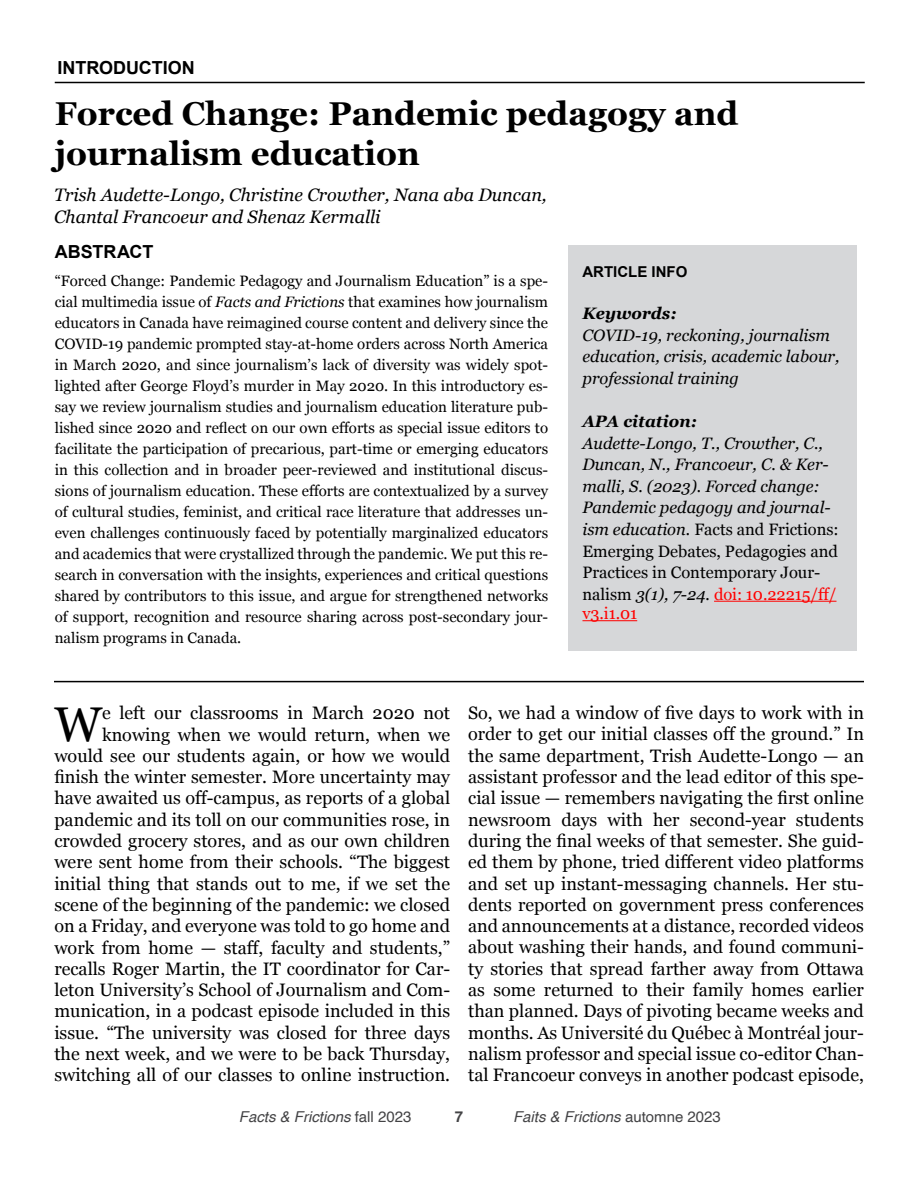
<style>
.page{position:relative;width:918px;height:1188px;background:#fff}
.page>*{position:absolute;margin:0;border:0;box-sizing:border-box;transform-origin:0 0}
.t1{font:48.75px "Georgia";color:#000}
.t2{font:700 33px/39.6px "Georgia";color:#000}
.t3{font:18px/21.3px "Georgia";color:#000;text-align:right}
.t4{font:italic 18px/21.6px "Georgia";color:#000}
.t5{font:700 18px "Arial";letter-spacing:-.005em;color:#000}
.t6{font:italic 16.5px/21.6px "Georgia";color:#000}
.t7{font:italic 700 16.5px "Georgia";color:#000}
.t8{font:16.5px "Georgia";color:#f00}
.t9{font:15px/21px "Georgia";color:#000;text-align:justify}
.t10{font:italic 15px "Helvetica";color:#434345}
.t11{font:700 15px "Arial";color:#000}
.t12{font:700 15px "Helvetica";color:#434345}
.s1{font-style:italic}
.s2{font-style:normal}
.s3{font-style:normal;color:#f00}
</style>
<div class="page">
<div style="left:568px;top:245px;width:288px;height:406px;background:#d6d7d9"></div>
<hr style="left:714px;top:601px;width:122px;height:1px;background:#f00">
<hr style="left:582px;top:620px;width:55px;height:1px;background:#f00">
<hr style="left:55px;top:82px;width:810px;height:1px;background:#000">
<hr style="left:54px;top:681px;width:810px;height:1px;background:#000">
<p class="t5" style="left:58px;top:56px;width:139px">INTRODUCTION</p>
<h2 class="t2" style="left:55px;top:92px;width:685px">Forced Change: Pandemic pedagogy and journalism education</h2>
<p class="t4" style="left:54px;top:183px;width:494px">Trish Audette-Longo, Christine Crowther, Nana aba Duncan,<br>Chantal Francoeur and Shenaz Kermalli</p>
<p class="t5" style="left:55px;top:240px;width:100px">ABSTRACT</p>
<p class="t9" style="left:55px;top:270px;width:495px">“Forced Change: Pandemic Pedagogy and Journalism Education” is a spe&shy;cial multimedia issue of <span class="s1">Facts and Frictions</span> that examines how journalism educators in Canada have reimagined course content and delivery since the COVID-19 pandemic prompted stay-at-home orders across North America in March 2020, and since journalism’s lack of diversity was widely spot&shy;lighted after George Floyd’s murder in May 2020. In this introductory es&shy;say we review journalism studies and journalism education literature pub&shy;lished since 2020 and reflect on our own efforts as special issue editors to facilitate the participation of precarious, part-time or emerging educators in this collection and in broader peer-reviewed and institutional discus&shy;sions of journalism education. These efforts are contextualized by a survey of cultural studies, feminist, and critical race literature that addresses un&shy;even challenges continuously faced by potentially marginalized educators and academics that were crystallized through the pandemic. We put this re&shy;search in conversation with the insights, experiences and critical questions shared by contributors to this issue, and argue for strengthened networks of support, recognition and resource sharing across post-secondary jour&shy;nalism programs in Canada.</p>
<p class="t11" style="left:582px;top:262px;width:106px">ARTICLE INFO</p>
<p class="t7" style="left:582px;top:301px;width:95px">Keywords:</p>
<p class="t6" style="left:582px;top:323px;width:259px">COVID-19, reckoning, journalism education, crisis, academic labour, professional training</p>
<p class="t7" style="left:582px;top:409px;width:116px">APA citation:</p>
<p class="t6" style="left:582px;top:431px;width:258px">Audette-Longo, T., Crowther, C., Duncan, N., Francoeur, C. &amp; Ker&shy;malli, S. (2023). Forced change:<br>Pandemic pedagogy and journal&shy;ism education. <span class="s2">Facts and Frictions:<br>Emerging Debates, Pedagogies and Practices in Contemporary Jour&shy;nalism</span> 3(1), 7-24. <span class="s3">doi: 10.22215/ff/</span></p>
<p class="t8" style="left:582px;top:602px;width:56px">v3.i1.01</p>
<p class="t3" style="left:54px;top:702px;width:397px">e left our classrooms in March 2020 not knowing when we would return, when we would see our students again, or how we would finish the winter semester. More uncertainty may have awaited us off-campus, as reports of a global pandemic and its toll on our communities rose, in crowded grocery stores, and as our own children were sent home from their schools. “The biggest initial thing that stands out to me, if we set the scene of the beginning of the pandemic: we closed on a Friday, and everyone was told to go home and work from home — staff, faculty and students,” recalls Roger Martin, the IT coordinator for Car&shy;leton University’s School of Journalism and Com&shy;munication, in a podcast episode included in this issue. “The university was closed for three days the next week, and we were to be back Thursday, switching all of our classes to online instruction.</p>
<p class="t3" style="left:468px;top:702px;width:397px;text-align:justify">So, we had a window of five days to work with in order to get our initial classes off the ground.” In the same department, Trish Audette-Longo — an assistant professor and the lead editor of this spe&shy;cial issue — remembers navigating the first online newsroom days with her second-year students during the final weeks of that semester. She guid&shy;ed them by phone, tried different video platforms and set up instant-messaging channels. Her stu&shy;dents reported on government press conferences and announcements at a distance, recorded videos about washing their hands, and found communi&shy;ty stories that spread farther away from Ottawa as some returned to their family homes earlier than planned. Days of pivoting became weeks and months. As Université du Québec à Montréal jour&shy;nalism professor and special issue co-editor Chan&shy;tal Francoeur conveys in another podcast episode,</p>
<h1 class="t1" style="left:54px;top:688px;width:49px">W</h1>
<p class="t10" style="left:239px;top:1105px;width:174px">Facts &amp; Frictions <span class="s2">fall 2023</span></p>
<p class="t12" style="left:455px;top:1108px;width:10px">7</p>
<p class="t10" style="left:513px;top:1105px;width:209px">Faits &amp; Frictions <span class="s2">automne 2023</span></p>
</div>
